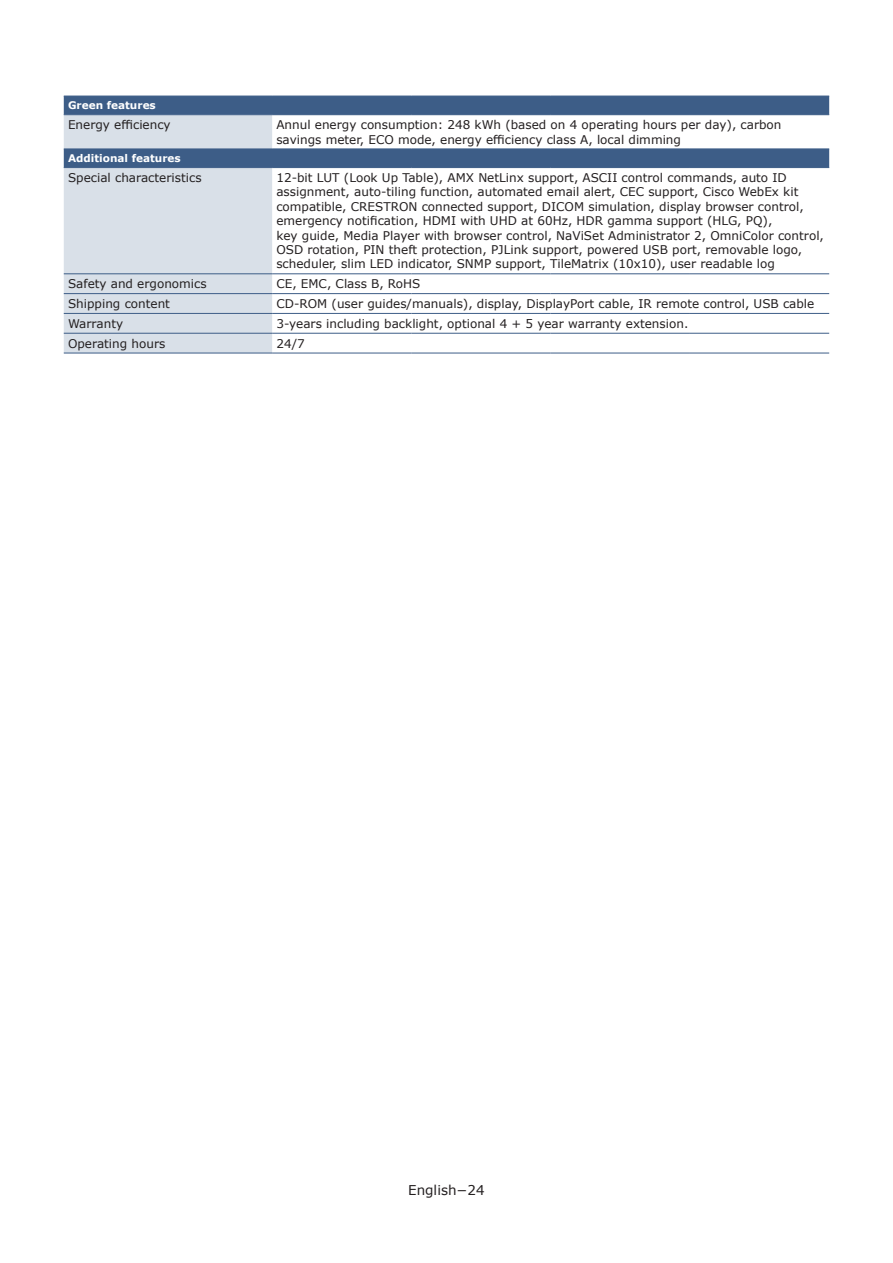
<style>
.page{position:relative;width:893px;height:1263px;background:#fff}
.page>*{position:absolute;margin:0;border:0;box-sizing:border-box;transform-origin:0 0}
.t1{font:13.5px "Verdana";color:#231f20}
._8pt_table_text__no{font:12px/14.4px "Verdana";color:#231f20}
.Table_head{font:700 10.5px "Verdana";color:#fff}
</style>
<div class="page">
<svg style="left:64px;top:97px;width:765px;height:70px;fill:#3d5d87"></svg>
<div style="left:64px;top:115px;width:208px;height:238px;background:#d9e0e8"></div>
<hr style="left:64px;top:96px;width:208px;height:1px;background:#3d5d87">
<hr style="left:64px;top:114px;width:208px;height:1px;background:#3d5d87">
<hr style="left:64px;top:149px;width:208px;height:1px;background:#3d5d87">
<hr style="left:64px;top:167px;width:208px;height:1px;background:#3d5d87">
<hr style="left:64px;top:273px;width:208px;height:1px;background:#3d5d87">
<hr style="left:64px;top:293px;width:208px;height:1px;background:#3d5d87">
<hr style="left:64px;top:313px;width:208px;height:1px;background:#3d5d87">
<hr style="left:64px;top:333px;width:208px;height:1px;background:#3d5d87">
<hr style="left:64px;top:353px;width:208px;height:1px;background:#3d5d87">
<hr style="left:272px;top:96px;width:139px;height:1px;background:#3d5d87">
<hr style="left:411px;top:96px;width:140px;height:1px;background:#3d5d87">
<hr style="left:551px;top:96px;width:139px;height:1px;background:#3d5d87">
<hr style="left:690px;top:96px;width:139px;height:1px;background:#3d5d87">
<hr style="left:272px;top:114px;width:139px;height:1px;background:#3d5d87">
<hr style="left:411px;top:114px;width:140px;height:1px;background:#3d5d87">
<hr style="left:551px;top:114px;width:139px;height:1px;background:#3d5d87">
<hr style="left:690px;top:114px;width:139px;height:1px;background:#3d5d87">
<hr style="left:272px;top:149px;width:139px;height:1px;background:#3d5d87">
<hr style="left:411px;top:149px;width:140px;height:1px;background:#3d5d87">
<hr style="left:551px;top:149px;width:139px;height:1px;background:#3d5d87">
<hr style="left:690px;top:149px;width:139px;height:1px;background:#3d5d87">
<hr style="left:272px;top:167px;width:139px;height:1px;background:#3d5d87">
<hr style="left:411px;top:167px;width:140px;height:1px;background:#3d5d87">
<hr style="left:551px;top:167px;width:139px;height:1px;background:#3d5d87">
<hr style="left:690px;top:167px;width:139px;height:1px;background:#3d5d87">
<hr style="left:272px;top:273px;width:139px;height:1px;background:#3d5d87">
<hr style="left:411px;top:273px;width:140px;height:1px;background:#3d5d87">
<hr style="left:551px;top:273px;width:139px;height:1px;background:#3d5d87">
<hr style="left:690px;top:273px;width:139px;height:1px;background:#3d5d87">
<hr style="left:272px;top:293px;width:139px;height:1px;background:#3d5d87">
<hr style="left:411px;top:293px;width:140px;height:1px;background:#3d5d87">
<hr style="left:551px;top:293px;width:139px;height:1px;background:#3d5d87">
<hr style="left:690px;top:293px;width:139px;height:1px;background:#3d5d87">
<hr style="left:272px;top:313px;width:139px;height:1px;background:#3d5d87">
<hr style="left:411px;top:313px;width:140px;height:1px;background:#3d5d87">
<hr style="left:551px;top:313px;width:139px;height:1px;background:#3d5d87">
<hr style="left:690px;top:313px;width:139px;height:1px;background:#3d5d87">
<hr style="left:272px;top:333px;width:139px;height:1px;background:#3d5d87">
<hr style="left:411px;top:333px;width:140px;height:1px;background:#3d5d87">
<hr style="left:551px;top:333px;width:139px;height:1px;background:#3d5d87">
<hr style="left:690px;top:333px;width:139px;height:1px;background:#3d5d87">
<hr style="left:272px;top:353px;width:139px;height:1px;background:#3d5d87">
<hr style="left:411px;top:353px;width:140px;height:1px;background:#3d5d87">
<hr style="left:551px;top:353px;width:139px;height:1px;background:#3d5d87">
<hr style="left:690px;top:353px;width:139px;height:1px;background:#3d5d87">
<div style="left:68px;top:101px;width:200px;height:11px;background:#3d5d87"></div>
<div style="left:68px;top:154px;width:200px;height:10px;background:#3d5d87"></div>
<p class="Table_head" style="left:68px;top:98px;width:89px">Green features</p>
<p class="_8pt_table_text__no" style="left:68px;top:118px;width:104px">Energy efficiency</p>
<p class="_8pt_table_text__no" style="left:276px;top:118px;width:507px">Annul energy consumption: 248 kWh (based on 4 operating hours per day), carbon savings meter, ECO mode, energy efficiency class A, local dimming</p>
<p class="Table_head" style="left:68px;top:151px;width:114px">Additional features</p>
<p class="_8pt_table_text__no" style="left:68px;top:170px;width:135px">Special characteristics</p>
<p class="_8pt_table_text__no" style="left:276px;top:170px;width:549px">12-bit LUT (Look Up Table), AMX NetLinx support, ASCII control commands, auto ID assignment, auto-tiling function, automated email alert, CEC support, Cisco WebEx kit compatible, CRESTRON connected support, DICOM simulation, display browser control, emergency notification, HDMI with UHD at 60Hz, HDR gamma support (HLG, PQ),<br>key guide, Media Player with browser control, NaViSet Administrator 2, OmniColor control, OSD rotation, PIN theft protection, PJLink support, powered USB port, removable logo, scheduler, slim LED indicator, SNMP support, TileMatrix (10x10), user readable log</p>
<p class="_8pt_table_text__no" style="left:68px;top:277px;width:140px">Safety and ergonomics</p>
<p class="_8pt_table_text__no" style="left:276px;top:277px;width:146px">CE, EMC, Class B, RoHS</p>
<p class="_8pt_table_text__no" style="left:68px;top:296px;width:103px">Shipping content</p>
<p class="_8pt_table_text__no" style="left:276px;top:296px;width:539px">CD-ROM (user guides/manuals), display, DisplayPort cable, IR remote control, USB cable</p>
<p class="_8pt_table_text__no" style="left:68px;top:316px;width:57px">Warranty</p>
<p class="_8pt_table_text__no" style="left:276px;top:316px;width:413px">3-years including backlight, optional 4 + 5 year warranty extension.</p>
<p class="_8pt_table_text__no" style="left:68px;top:336px;width:99px">Operating hours</p>
<p class="_8pt_table_text__no" style="left:276px;top:336px;width:30px">24/7</p>
<p class="t1" style="left:408px;top:1180px;width:78px">English−24</p>
</div>
